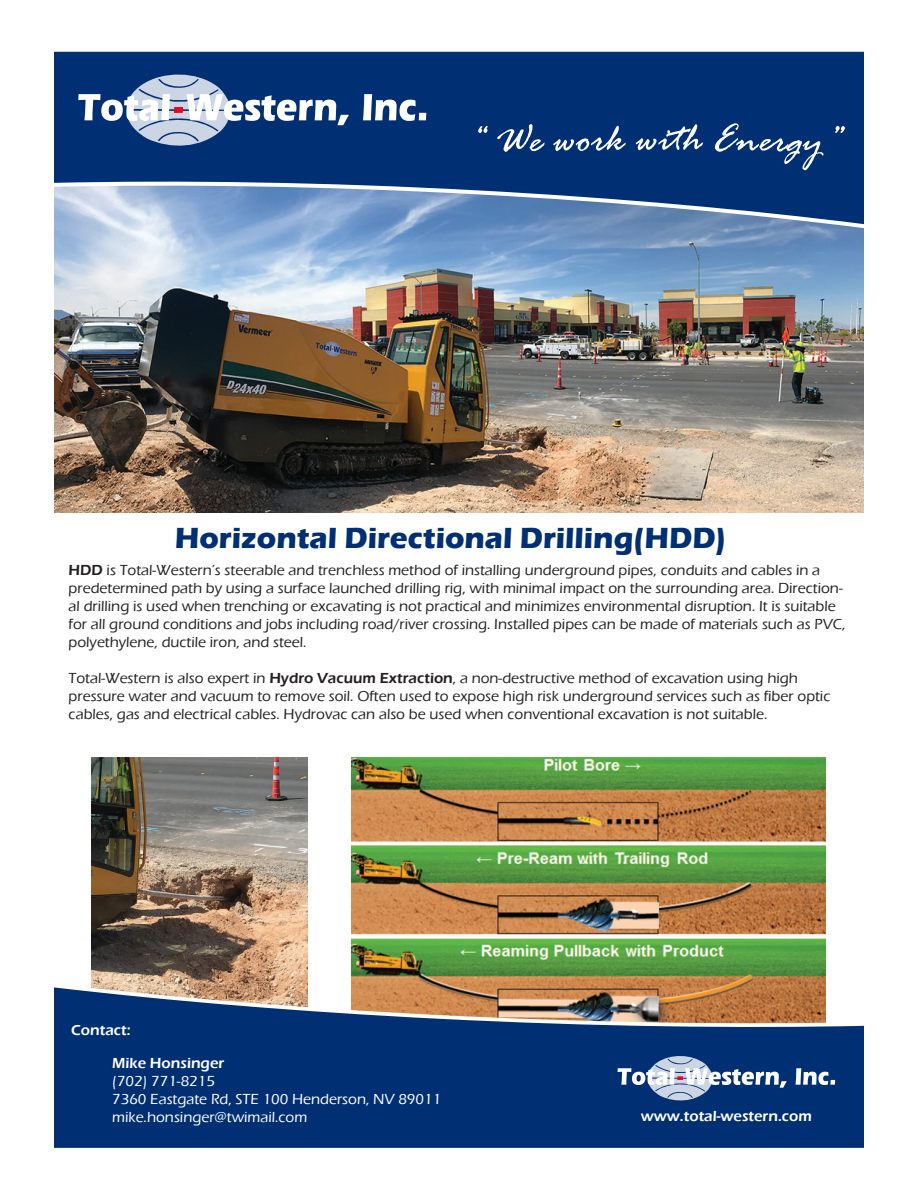
<style>
.page{position:relative;width:918px;height:1188px;background:#fff}
.page>*{position:absolute;margin:0;border:0;box-sizing:border-box;transform-origin:0 0}
.t1{font:700 30px "Eras ITC";color:#002f73}
.t2{font:500 15px/18px "Eras ITC";color:#231f20}
.t3{font:500 15px/18px "Eras ITC";color:#fff}
.t4{font:600 15px "Eras ITC";color:#fff}
.s1{font-weight:600}
</style>
<div class="page">
<img style="left:92px;top:758px;width:216px;height:226px">
<img style="left:351px;top:758px;width:475px;height:226px">
<img style="left:54px;top:228px;width:810px;height:285px">
<svg style="left:54px;top:987px;width:810px;height:161px;background:#244375"></svg>
<svg style="left:54px;top:224px;width:810px;height:4px;background:#80a0c9"></svg>
<svg style="left:54px;top:52px;width:810px;height:172px;background:#204b88"></svg>
<svg style="left:78px;top:75px;width:271px;height:71px"></svg>
<svg style="left:363px;top:94px;width:53px;height:27px"></svg>
<div style="left:419px;top:113px;width:7px;height:7px;background:#fff"></div>
<svg style="left:478px;top:126px;width:10px;height:7px"></svg>
<svg style="left:497px;top:124px;width:48px;height:28px"></svg>
<svg style="left:553px;top:126px;width:73px;height:25px;background:#395d92"></svg>
<svg style="left:636px;top:124px;width:67px;height:26px"></svg>
<svg style="left:715px;top:123px;width:108px;height:47px;background:#254d87"></svg>
<svg style="left:835px;top:126px;width:10px;height:7px"></svg>
<svg style="left:618px;top:1056px;width:169px;height:44px;background:#5a78a4"></svg>
<svg style="left:796px;top:1068px;width:39px;height:17px"></svg>
<h1 class="t1" style="left:175px;top:521px;width:553px">Horizontal Directional Drilling(HDD)</h1>
<p class="t2" style="left:69px;top:562px;width:778px"><span class="s1">HDD</span> is Total-Western’s steerable and trenchless method of installing underground pipes, conduits and cables in a predetermined path by using a surface launched drilling rig, with minimal impact on the surrounding area. Direction&shy;al drilling is used when trenching or excavating is not practical and minimizes environmental disruption. It is suitable for all ground conditions and jobs including road/river crossing. Installed pipes can be made of materials such as PVC, polyethylene, ductile iron, and steel.</p>
<p class="t2" style="left:69px;top:670px;width:763px">Total-Western is also expert in <span class="s1">Hydro Vacuum Extraction</span>, a non-destructive method of excavation using high pressure water and vacuum to remove soil. Often used to expose high risk underground services such as fiber optic cables, gas and electrical cables. Hydrovac can also be used when conventional excavation is not suitable.</p>
<p class="t4" style="left:71px;top:1021px;width:61px">Contact:</p>
<p class="t4" style="left:112px;top:1054px;width:114px">Mike Honsinger</p>
<p class="t3" style="left:112px;top:1072px;width:330px">(702) 771-8215<br>7360 Eastgate Rd, STE 100 Henderson, NV 89011 mike.honsinger@twimail.com</p>
<p class="t4" style="left:641px;top:1107px;width:173px">www.total-western.com</p>
</div>
